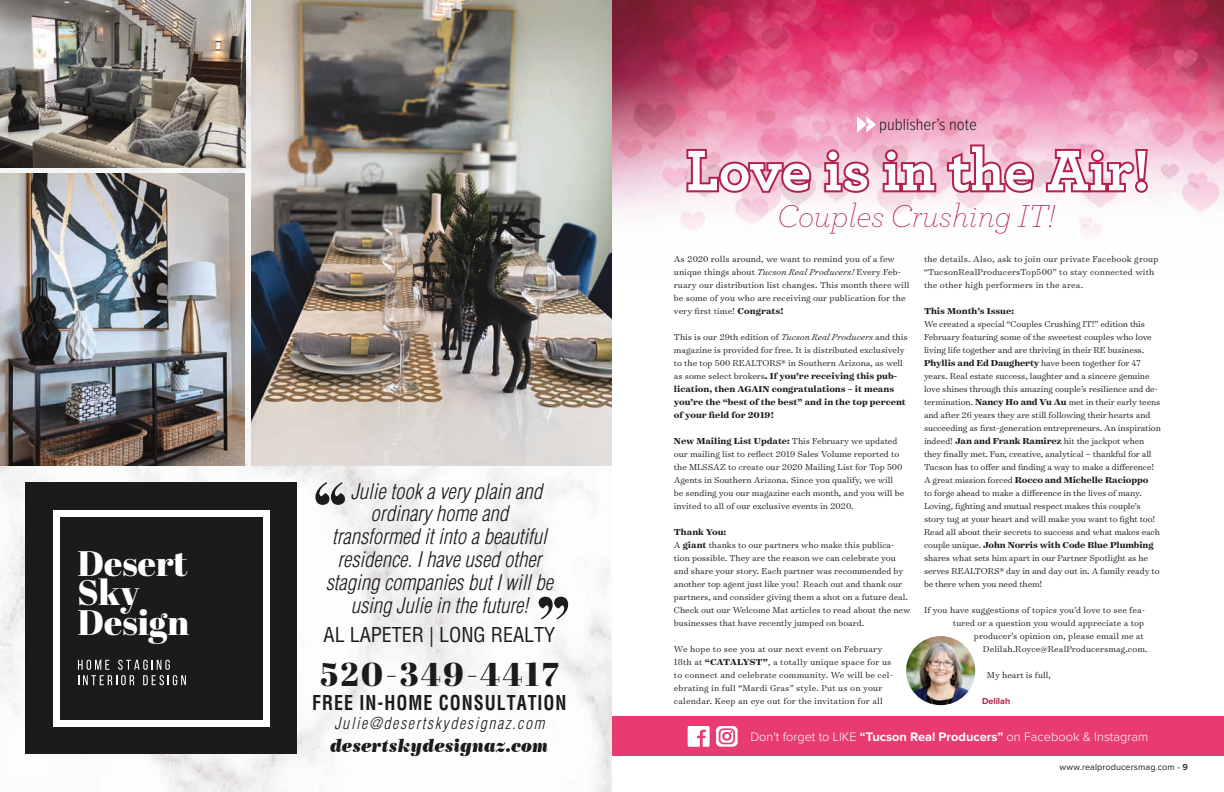
<style>
.page{position:relative;width:1224px;height:792px;background:#fff}
.page>*{position:absolute;margin:0;border:0;box-sizing:border-box;transform-origin:0 0}
.t1{font:82.5px "Abril Fatface";color:#1c1b1a}
.t2{font:700 59.9px "Archer Pro";letter-spacing:-.005em;color:#fff}
.t3{font:35.4px/29.7px "Abril Fatface";color:#fff}
.t4{font:italic 200 33.2px "Archer Pro";color:#b2204b}
.t5{font:33px "Abril Fatface";letter-spacing:.075em;color:#1c1b1a}
.t6{font:italic 300 condensed 21px "Helvetica LT Std";color:#1c1b1a}
.t7{font:700 condensed 20px "Helvetica LT Std";letter-spacing:.055em;color:#1c1b1a;scale:.9 1}
.t8{font:condensed 20px "Helvetica LT Std";color:#1c1b1a}
.t9{font:italic 19px "Poster Bodoni BT";color:#1c1b1a;scale:.9 1}
.t10{font:300 17px "Proxima Nova Cond";color:#1c1b1a}
.t11{font:italic 300 condensed 16px "Helvetica LT Std";letter-spacing:.1em;color:#1c1b1a}
.t12{font:300 12.8px "Proxima Nova";color:#fff}
.t13{font:300 9.8px/13px "Surveyor Text";color:#1c1b1a}
.t14{font:300 9.8px/13px "Surveyor Text";letter-spacing:.02em;color:#1c1b1a}
.t15{font:700 9.8px "Surveyor Text";color:#1c1b1a}
.t16{font:9px "Proxima Nova";letter-spacing:.01em;color:#1c1b1a}
.t17{font:700 9px "Proxima Nova";color:#b2204b}
.s1{font-style:italic}
.s2{font-weight:700}
.s3{color:#2ea5dc}
.s4{font-weight:600}
</style>
<div class="page">
<img style="left:613px;top:0;width:611px;height:236px">
<svg style="left:684px;top:147px;width:129px;height:49px;background:#d986a2"></svg>
<svg style="left:822px;top:147px;width:49px;height:48px;background:#d8829e"></svg>
<svg style="left:881px;top:147px;width:57px;height:47px;background:#d7829d"></svg>
<svg style="left:945px;top:142px;width:91px;height:53px;background:#da89a3"></svg>
<svg style="left:1044px;top:145px;width:106px;height:50px;background:#d988a2"></svg>
<img style="left:0;top:0;width:612px;height:792px">
<img style="left:252px;top:0;width:360px;height:465px">
<img style="left:0;top:0;width:245px;height:167px">
<div style="left:26px;top:483px;width:271px;height:271px;background:#1c1b1a"></div>
<div style="left:263px;top:720px;width:7px;height:7px;background:#fff"></div>
<div style="left:53px;top:516px;width:6px;height:204px;background:#fff"></div>
<div style="left:53px;top:720px;width:6px;height:7px;background:#fff"></div>
<div style="left:263px;top:516px;width:7px;height:204px;background:#fff"></div>
<div style="left:59px;top:720px;width:204px;height:7px;background:#fff"></div>
<div style="left:263px;top:510px;width:7px;height:6px;background:#fff"></div>
<svg style="left:53px;top:510px;width:6px;height:6px"></svg>
<div style="left:59px;top:510px;width:204px;height:6px;background:#fff"></div>
<svg style="left:78px;top:660px;width:108px;height:25px"></svg>
<img style="left:0;top:173px;width:245px;height:292px">
<svg style="left:857px;top:116px;width:19px;height:17px"></svg>
<img style="left:906px;top:636px;width:69px;height:69px;border-radius:35px">
<div style="left:612px;top:717px;width:612px;height:39px;background:#e83b72"></div>
<svg style="left:688px;top:726px;width:22px;height:21px"></svg>
<svg style="left:716px;top:726px;width:22px;height:21px"></svg>
<h3 class="t3" style="left:77px;top:547px;width:113px">Desert<br>Sky<br>Design</h3>
<h1 class="t1" style="left:312px;top:457px;width:38px">“</h1>
<h3 class="t6" style="left:351px;top:478px;width:193px">Julie took a very plain and</h3>
<h3 class="t6" style="left:371px;top:501px;width:139px">ordinary home and</h3>
<h3 class="t6" style="left:332px;top:524px;width:216px">transformed it into a beautiful</h3>
<h3 class="t6" style="left:337px;top:547px;width:206px">residence. I have used other</h3>
<h3 class="t6" style="left:326px;top:570px;width:229px">staging companies but I will be</h3>
<h3 class="t6" style="left:351px;top:593px;width:179px">using Julie in the future!</h3>
<h3 class="t8" style="left:324px;top:622px;width:233px">AL LAPETER | LONG REALTY</h3>
<h1 class="t1" style="left:572px;top:645px;width:38px;rotate:-180deg">“</h1>
<h3 class="t5" style="left:320px;top:651px;width:240px">520-349-4417</h3>
<h3 class="t7" style="left:312px;top:690px;width:284px">FREE IN-HOME CONSULTATION</h3>
<h3 class="t11" style="left:334px;top:713px;width:211px">Julie@desertskydesignaz.com</h3>
<h3 class="t9" style="left:331px;top:734px;width:243px">desertskydesignaz.com</h3>
<h3 class="t10" style="left:879px;top:116px;width:99px">publisher’s note</h3>
<h2 class="t2" style="left:686px;top:123px;width:465px">Love is in the Air!</h2>
<h3 class="t4" style="left:777px;top:194px;width:279px">Couples Crushing IT!</h3>
<p class="t13" style="left:674px;top:252px;width:237px">As 2020 rolls around, we want to remind you of a few unique things about <span class="s1">Tucson Real Producers!</span> Every Feb&shy;ruary our distribution list changes. This month there will be some of you who are receiving our publication for the very first time! <span class="s2">Congrats!</span></p>
<p class="t13" style="left:674px;top:330px;width:235px">This is our 29th edition of <span class="s1">Tucson Real Producers</span> and this magazine is provided for free. It is distributed exclusively to the top 500 REALTORS® in Southern Arizona, as well as some select brokers<span class="s2">. If you’re receiving this pub&shy;lication, then AGAIN congratulations – it means you’re the “best of the best” and in the top percent of your field for 2019!</span></p>
<p class="t13" style="left:674px;top:434px;width:232px"><span class="s2">New Mailing List Update:</span> This February we updated our mailing list to reflect 2019 Sales Volume reported to the MLSSAZ to create our 2020 Mailing List for Top 500<br>Agents in Southern Arizona. Since you qualify, we will be sending you our magazine each month, and you will be invited to all of our exclusive events in 2020.</p>
<p class="t13" style="left:674px;top:525px;width:238px"><span class="s2">Thank You:<br></span>A <span class="s2">giant</span> thanks to our partners who make this publica&shy;tion possible. They are the reason we can celebrate you and share your story. Each partner was recommended by another top agent just like you! Reach out and thank our partners, and consider giving them a shot on a future deal.<br>Check out our Welcome Mat articles to read about the new businesses that have recently jumped on board.</p>
<p class="t14" style="left:674px;top:642px;width:221px">We hope to see you at our next event on February 18th at <span class="s2">“CATALYST”</span>, a totally unique space for us to connect and celebrate community. We will be cel&shy;ebrating in full “Mardi Gras” style. Put us on your calendar. Keep an eye out for the invitation for all</p>
<p class="t14" style="left:924px;top:252px;width:236px">the details. Also, ask to join our private Facebook group “TucsonRealProducersTop500” to stay connected with the other high performers in the area.</p>
<p class="t15" style="left:924px;top:304px;width:91px">This Month’s Issue:</p>
<p class="t13" style="left:924px;top:317px;width:238px">We created a special “Couples Crushing IT!” edition this February featuring some of the sweetest couples who love living life together and are thriving in their RE business.<br><span class="s2">Phyllis and Ed Daugherty</span> have been together for 47 years. Real estate success, laughter and a sincere genuine love shines through this amazing couple’s resilience and de&shy;termination. <span class="s2">Nancy Ho and Vu Au</span> met in their early teens and after 26 years they are still following their hearts and succeeding as first-generation entrepreneurs. An inspiration indeed! <span class="s2">Jan and Frank Ramirez</span> hit the jackpot when they finally met. Fun, creative, analytical – thankful for all Tucson has to offer and finding a way to make a difference!<br>A great mission forced <span class="s2">Rocco and Michelle Racioppo<br></span>to forge ahead to make a difference in the lives of many.<br>Loving, fighting and mutual respect makes this couple’s story tug at your heart and will make you want to fight too!<br>Read all about their secrets to success and what makes each couple unique. <span class="s2">John Norris with Code Blue Plumbing </span>shares what sets him apart in our Partner Spotlight as he serves REALTORS® day in and day out in. A family ready to be there when you need them!</p>
<p class="t13" style="left:924px;top:603px;width:223px">If you have suggestions of topics you’d love to see fea-</p>
<p class="t13" style="left:953px;top:616px;width:193px">tured or a question you would appreciate a top</p>
<p class="t13" style="left:974px;top:629px;width:171px">producer’s opinion on, please email me at</p>
<p class="t13" style="left:983px;top:642px;width:166px">Delilah.Royce@RealProducersmag.com.</p>
<p class="t13" style="left:987px;top:668px;width:65px">My heart is full,</p>
<p class="t17" style="left:982px;top:697px;width:30px">Delilah</p>
<h3 class="t12" style="left:750px;top:731px;width:399px">Don't forget to LIKE <span class="s2">“Tucson Real Producers”</span> on Facebook &amp; Instagram</h3>
<p class="t16" style="left:1059px;top:762px;width:130px">www.realproducersmag.com <span class="s3">•</span> <span class="s4">9</span></p>
</div>
